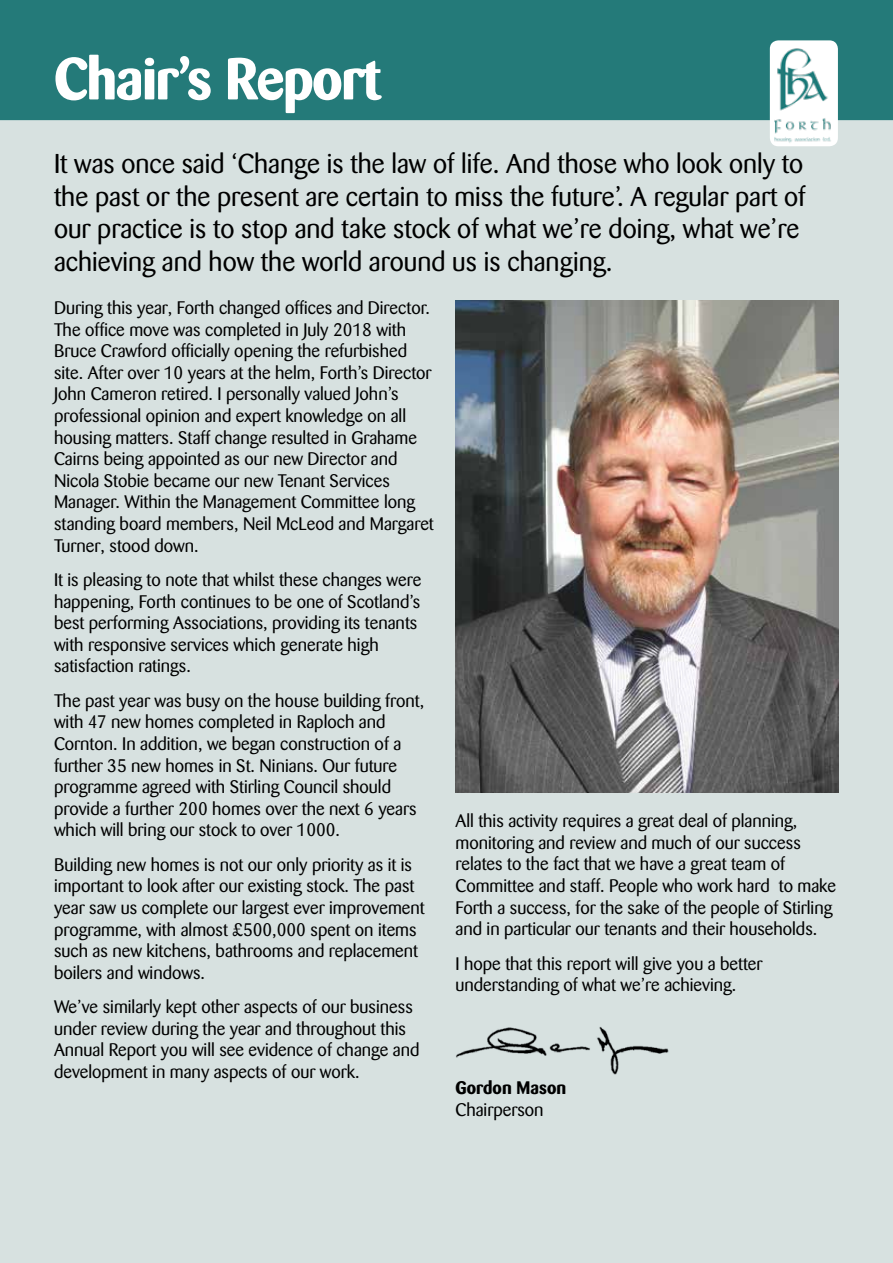
<style>
.page{position:relative;width:893px;height:1263px;background:#d7e1e0}
.page>*{position:absolute;margin:0;border:0;box-sizing:border-box;transform-origin:0 0}
.t1{font:700 58.5px "Barmeno";letter-spacing:-.025em;color:#fff}
.t2{font:27px/32.4px "Barmeno";color:#000}
.t3{font:18px/21.6px "Barmeno";color:#000}
.t4{font:700 18px "Barmeno";color:#000}
</style>
<div class="page">
<div style="left:0;top:0;width:893px;height:120px;background:#247a79"></div>
<img style="left:455px;top:300px;width:384px;height:492px">
<img style="left:456px;top:1027px;width:213px;height:48px">
<div style="left:770px;top:40px;width:68px;height:106px;background:#fff;border-radius:9px"></div>
<img style="left:775px;top:48px;width:58px;height:99px">
<h1 class="t1" style="left:54px;top:44px;width:329px">Chair’s Report</h1>
<p class="t2" style="left:54px;top:148px;width:753px">It was once said ‘Change is the law of life. And those who look only to the past or the present are certain to miss the future’. A regular part of our practice is to stop and take stock of what we’re doing, what we’re achieving and how the world around us is changing.</p>
<p class="t3" style="left:54px;top:297px;width:381px">During this year, Forth changed offices and Director.<br>The office move was completed in July 2018 with Bruce Crawford officially opening the refurbished site. After over 10 years at the helm, Forth’s Director John Cameron retired. I personally valued John’s professional opinion and expert knowledge on all housing matters. Staff change resulted in Grahame Cairns being appointed as our new Director and Nicola Stobie became our new Tenant Services Manager. Within the Management Committee long standing board members, Neil McLeod and Margaret Turner, stood down.</p>
<p class="t3" style="left:54px;top:569px;width:369px">It is pleasing to note that whilst these changes were happening, Forth continues to be one of Scotland’s best performing Associations, providing its tenants with responsive services which generate high satisfaction ratings.</p>
<p class="t3" style="left:54px;top:690px;width:372px">The past year was busy on the house building front, with 47 new homes completed in Raploch and Cornton. In addition, we began construction of a further 35 new homes in St. Ninians. Our future programme agreed with Stirling Council should provide a further 200 homes over the next 6 years which will bring our stock to over 1000.</p>
<p class="t3" style="left:54px;top:854px;width:372px">Building new homes is not our only priority as it is important to look after our existing stock. The past year saw us complete our largest ever improvement programme, with almost £500,000 spent on items such as new kitchens, bathrooms and replacement boilers and windows.</p>
<p class="t3" style="left:54px;top:996px;width:367px">We’ve similarly kept other aspects of our business under review during the year and throughout this Annual Report you will see evidence of change and development in many aspects of our work.</p>
<p class="t3" style="left:455px;top:810px;width:382px">All this activity requires a great deal of planning, monitoring and review and much of our success relates to the fact that we have a great team of Committee and staff. People who work hard to make Forth a success, for the sake of the people of Stirling and in particular our tenants and their households.</p>
<p class="t3" style="left:455px;top:953px;width:309px">I hope that this report will give you a better understanding of what we’re achieving.</p>
<p class="t4" style="left:455px;top:1077px;width:112px">Gordon Mason</p>
<p class="t3" style="left:455px;top:1099px;width:90px">Chairperson</p>
</div>
